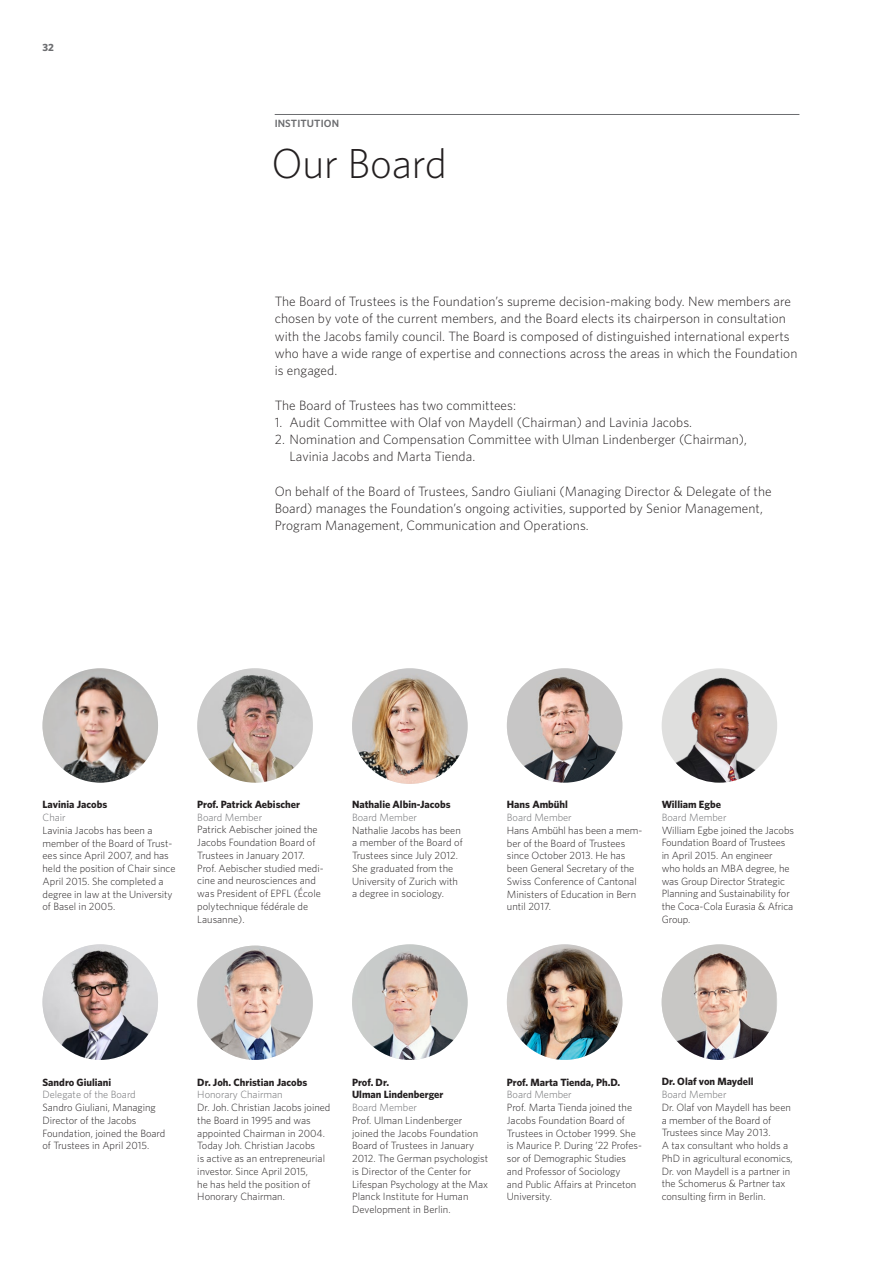
<style>
.page{position:relative;width:893px;height:1263px;background:#fff}
.page>*{position:absolute;margin:0;border:0;box-sizing:border-box;transform-origin:0 0}
.t1{font:300 42px "Whitney HTF";letter-spacing:-.005em;color:#231f20}
.t2{font:300 13.5px/17.2px "Whitney HTF";letter-spacing:.005em;color:#231f20}
.t3{font:300 10.5px/12.8px "Whitney HTF";color:#231f20}
.t4{font:700 10.5px/12.8px "Whitney HTF";color:#231f20}
.t5{font:300 10.5px "Whitney HTF";color:#6c6d70}
.t6{font:600 10.5px "Whitney HTF";letter-spacing:.01em;color:#6c6d70}
.t7{font:700 10.5px "Whitney HTF";color:#6c6d70}
</style>
<div class="page">
<img style="left:43px;top:668px;width:115px;height:115px">
<img style="left:352px;top:944px;width:116px;height:116px;border-radius:58px">
<img style="left:197px;top:945px;width:116px;height:115px">
<img style="left:43px;top:944px;width:115px;height:116px;border-radius:58px">
<img style="left:507px;top:668px;width:115px;height:115px">
<img style="left:507px;top:944px;width:115px;height:116px;border-radius:58px">
<div style="left:662px;top:668px;width:115px;height:115px;background:#dfdfde;border-radius:50%"></div>
<img style="left:666px;top:673px;width:101px;height:110px">
<img style="left:197px;top:668px;width:116px;height:115px">
<img style="left:352px;top:668px;width:116px;height:116px;border-radius:58px">
<img style="left:662px;top:944px;width:114px;height:116px">
<hr style="left:275px;top:114px;width:524px;height:1px;background:#6c6d70">
<p class="t7" style="left:43px;top:41px;width:13px">32</p>
<p class="t6" style="left:275px;top:117px;width:66px">INSTITUTION</p>
<h1 class="t1" style="left:271px;top:139px;width:177px">Our Board</h1>
<p class="t2" style="left:275px;top:292px;width:524px">The Board of Trustees is the Foundation’s supreme decision-making body. New members are chosen by vote of the current members, and the Board elects its chairperson in consultation with the Jacobs family council. The Board is composed of distinguished international experts who have a wide range of expertise and connections across the areas in which the Foundation is engaged.</p>
<p class="t2" style="left:275px;top:396px;width:243px">The Board of Trustees has two committees:</p>
<p class="t2" style="left:275px;top:413px;width:419px">1. Audit Committee with Olaf von Maydell (Chairman) and Lavinia Jacobs.</p>
<p class="t2" style="left:290px;top:430px;width:459px;text-indent:-15px">2. Nomination and Compensation Committee with Ulman Lindenberger (Chairman),<br>Lavinia Jacobs and Marta Tienda.</p>
<p class="t2" style="left:275px;top:482px;width:498px">On behalf of the Board of Trustees, Sandro Giuliani (Managing Director &amp; Delegate of the<br>Board) manages the Foundation’s ongoing activities, supported by Senior Management,<br>Program Management, Communication and Operations.</p>
<p class="t4" style="left:43px;top:798px;width:66px">Lavinia Jacobs</p>
<p class="t5" style="left:43px;top:811px;width:25px">Chair</p>
<p class="t3" style="left:43px;top:824px;width:134px">Lavinia Jacobs has been a member of the Board of Trust&shy;ees since April 2007, and has held the position of Chair since<br>April 2015. She completed a degree in law at the University of Basel in 2005.</p>
<p class="t4" style="left:197px;top:797px;width:104px">Prof. Patrick Aebischer</p>
<p class="t5" style="left:197px;top:811px;width:66px">Board Member</p>
<p class="t3" style="left:197px;top:823px;width:128px">Patrick Aebischer joined the<br>Jacobs Foundation Board of<br>Trustees in January 2017.<br>Prof. Aebischer studied medi&shy;cine and neurosciences and was President of EPFL (École polytechnique fédérale de<br>Lausanne).</p>
<p class="t4" style="left:352px;top:798px;width:100px">Nathalie Albin-Jacobs</p>
<p class="t5" style="left:352px;top:811px;width:66px">Board Member</p>
<p class="t3" style="left:352px;top:823px;width:112px">Nathalie Jacobs has been a member of the Board of<br>Trustees since July 2012.<br>She graduated from the<br>University of Zurich with a degree in sociology.</p>
<p class="t4" style="left:507px;top:798px;width:63px">Hans Ambühl</p>
<p class="t5" style="left:507px;top:811px;width:66px">Board Member</p>
<p class="t3" style="left:507px;top:824px;width:137px">Hans Ambühl has been a mem&shy;ber of the Board of Trustees since October 2013. He has been General Secretary of the<br>Swiss Conference of Cantonal<br>Ministers of Education in Bern until 2017.</p>
<p class="t4" style="left:662px;top:798px;width:61px">William Egbe</p>
<p class="t5" style="left:662px;top:811px;width:66px">Board Member</p>
<p class="t3" style="left:662px;top:823px;width:134px">William Egbe joined the Jacobs<br>Foundation Board of Trustees in April 2015. An engineer<br>who holds an MBA degree, he was Group Director Strategic<br>Planning and Sustainability for the Coca-Cola Eurasia &amp; Africa<br>Group.</p>
<p class="t4" style="left:43px;top:1075px;width:70px">Sandro Giuliani</p>
<p class="t5" style="left:43px;top:1088px;width:95px">Delegate of the Board</p>
<p class="t3" style="left:43px;top:1101px;width:124px">Sandro Giuliani, Managing<br>Director of the Jacobs<br>Foundation, joined the Board of Trustees in April 2015.</p>
<p class="t4" style="left:197px;top:1075px;width:111px">Dr. Joh. Christian Jacobs</p>
<p class="t5" style="left:197px;top:1088px;width:87px">Honorary Chairman</p>
<p class="t3" style="left:197px;top:1101px;width:135px">Dr. Joh. Christian Jacobs joined the Board in 1995 and was appointed Chairman in 2004.<br>Today Joh. Christian Jacobs<br>is active as an entrepreneurial investor. Since April 2015,<br>he has held the position of<br>Honorary Chairman.</p>
<p class="t4" style="left:352px;top:1075px;width:93px">Prof. Dr.<br>Ulman Lindenberger</p>
<p class="t5" style="left:352px;top:1101px;width:66px">Board Member</p>
<p class="t3" style="left:352px;top:1113px;width:138px">Prof. Ulman Lindenberger joined the Jacobs Foundation<br>Board of Trustees in January<br>2012. The German psychologist is Director of the Center for<br>Lifespan Psychology at the Max<br>Planck Institute for Human<br>Development in Berlin.</p>
<p class="t4" style="left:507px;top:1075px;width:115px">Prof. Marta Tienda, Ph.D.</p>
<p class="t5" style="left:507px;top:1088px;width:66px">Board Member</p>
<p class="t3" style="left:507px;top:1101px;width:137px">Prof. Marta Tienda joined the<br>Jacobs Foundation Board of<br>Trustees in October 1999. She is Maurice P. During ’22 Profes&shy;sor of Demographic Studies and Professor of Sociology<br>and Public Affairs at Princeton<br>University.</p>
<p class="t4" style="left:662px;top:1075px;width:93px">Dr. Olaf von Maydell</p>
<p class="t5" style="left:662px;top:1088px;width:66px">Board Member</p>
<p class="t3" style="left:662px;top:1101px;width:133px">Dr. Olaf von Maydell has been a member of the Board of<br>Trustees since May 2013.<br>A tax consultant who holds a<br>PhD in agricultural economics,<br>Dr. von Maydell is a partner in the Schomerus &amp; Partner tax consulting firm in Berlin.</p>
</div>
